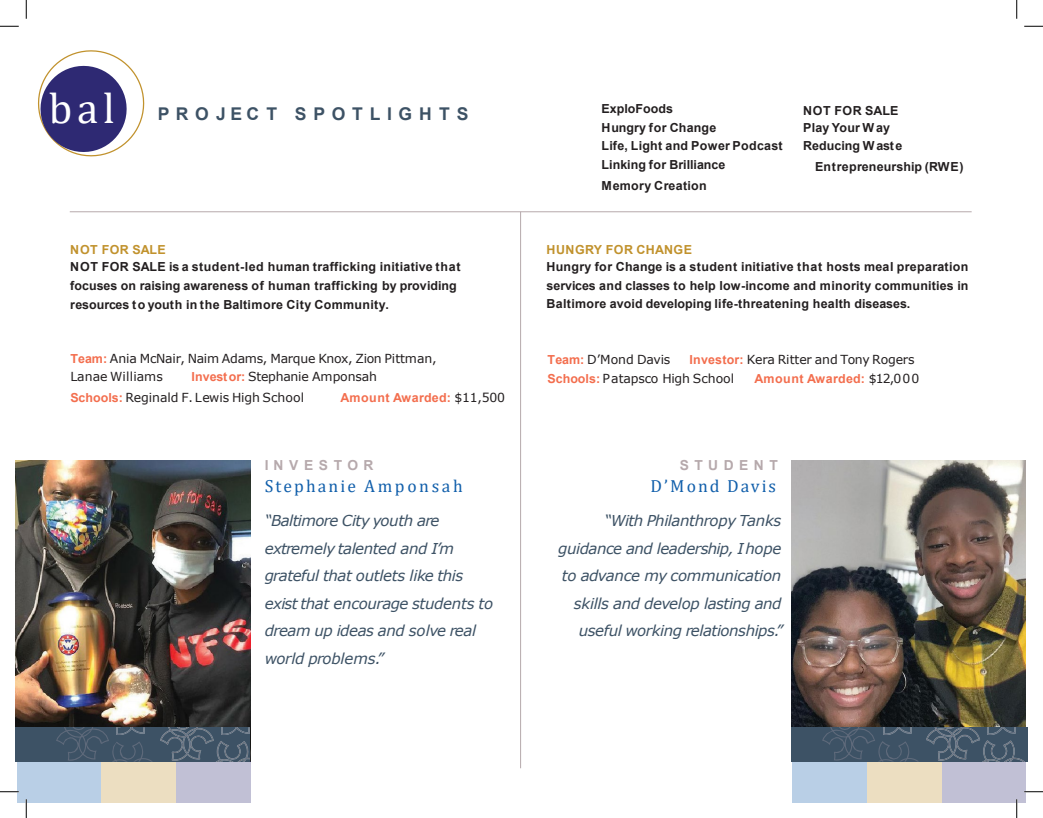
<style>
.page{position:relative;width:1043px;height:818px;background:#fff}
.page>*{position:absolute;margin:0;border:0;box-sizing:border-box;transform-origin:0 0}
.t1{font:43.25px "Cambria";color:#fff}
.t2{font:17.5px "Cambria";letter-spacing:.12em;color:#115fab}
.t3{font:700 17.5px "Arial";letter-spacing:.385em;color:#3d5265}
.t4{font:italic 15px/27.5px "Verdana";letter-spacing:-.03em;color:#3d5265}
.t5{font:700 13.75px "Arial";letter-spacing:.4em;color:#b6a9ac}
.t6{font:700 12.5px/18.8px "Arial";letter-spacing:.02em;color:#231f20}
.t7{font:12.5px/18.8px "Verdana";letter-spacing:-.01em;color:#231f20}
.t8{font:700 12.5px "Arial";letter-spacing:.035em;color:#f36e4e}
.t9{font:700 12.5px "Arial";letter-spacing:.035em;color:#c1922d}
.t10{font:700 12.5px "Arial";letter-spacing:.04em;color:#231f20}
.s1{font-family:"Arial";font-weight:700;color:#f36e4e}
.s2{font-family:"Verdana";font-weight:400;color:#231f20}
</style>
<div class="page">
<svg style="left:37px;top:50px;width:108px;height:107px"></svg>
<img style="left:15px;top:460px;width:235px;height:267px">
<div style="left:176px;top:761px;width:74px;height:41px;background:#c1c0d5"></div>
<div style="left:101px;top:761px;width:75px;height:41px;background:#ecdec1"></div>
<div style="left:17px;top:761px;width:84px;height:41px;background:#b9cfe6"></div>
<div style="left:15px;top:727px;width:235px;height:34px;background:#3d5265"></div>
<img style="left:161px;top:727px;width:89px;height:34px">
<svg style="left:56px;top:727px;width:96px;height:34px"></svg>
<svg style="left:0;top:791px;width:19px;height:1px"></svg>
<svg style="left:25px;top:799px;width:2px;height:19px"></svg>
<hr style="left:70px;top:211px;width:901px;height:1px;background:#b6a9ac">
<hr style="left:520px;top:212px;width:1px;height:556px;background:#b6a9ac">
<div style="left:942px;top:761px;width:83px;height:41px;background:#c1c0d5"></div>
<div style="left:867px;top:761px;width:74px;height:41px;background:#ecdec1"></div>
<div style="left:792px;top:761px;width:75px;height:41px;background:#b9cfe6"></div>
<div style="left:791px;top:726px;width:237px;height:35px;background:#3d5265"></div>
<img style="left:927px;top:726px;width:97px;height:35px">
<svg style="left:822px;top:726px;width:97px;height:35px"></svg>
<img style="left:791px;top:460px;width:234px;height:266px">
<svg style="left:1024px;top:790px;width:18px;height:2px"></svg>
<svg style="left:1015px;top:799px;width:2px;height:19px"></svg>
<svg style="left:0;top:26px;width:19px;height:1px"></svg>
<svg style="left:1024px;top:26px;width:18px;height:1px"></svg>
<svg style="left:26px;top:0;width:1px;height:19px"></svg>
<svg style="left:1016px;top:0;width:1px;height:19px"></svg>
<p class="t1" style="left:49px;top:83px;width:68px">bal</p>
<p class="t3" style="left:158px;top:101px;width:312px">PROJECT SPOTLIGHTS</p>
<p class="t9" style="left:70px;top:241px;width:97px">NOT FOR SALE</p>
<p class="t6" style="left:70px;top:257px;width:392px">NOT FOR SALE is a student-led human trafficking initiative that focuses on raising awareness of human trafficking by providing resources to youth in the Baltimore City Community.</p>
<p class="t7" style="left:70px;top:348px;width:368px"><span class="s1">Team:</span> Ania McNair, Naim Adams, Marque Knox, Zion Pittman,<br>Lanae Williams</p>
<p class="t7" style="left:191px;top:367px;width:187px"><span class="s1">Investor:</span> Stephanie Amponsah</p>
<p class="t7" style="left:70px;top:388px;width:235px"><span class="s1">Schools:</span> Reginald F. Lewis High School</p>
<p class="t8" style="left:340px;top:389px;width:166px">Amount Awarded: <span class="s2">$11,500</span></p>
<p class="t5" style="left:265px;top:455px;width:110px">INVESTOR</p>
<p class="t2" style="left:265px;top:475px;width:199px">Stephanie Amponsah</p>
<p class="t4" style="left:265px;top:507px;width:230px">“Baltimore City youth are extremely talented and I’m grateful that outlets like this exist that encourage students to dream up ideas and solve real world problems.”</p>
<p class="t6" style="left:601px;top:99px;width:116px">ExploFoods<br>Hungry for Change</p>
<p class="t6" style="left:601px;top:137px;width:183px">Life, Light and Power Podcast<br>Linking for Brilliance</p>
<p class="t6" style="left:601px;top:176px;width:107px">Memory Creation</p>
<p class="t10" style="left:803px;top:101px;width:97px">NOT FOR SALE</p>
<p class="t6" style="left:803px;top:118px;width:101px">Play Your Way<br>Reducing Waste</p>
<p class="t6" style="left:815px;top:157px;width:150px">Entrepreneurship (RWE)</p>
<p class="t9" style="left:546px;top:241px;width:147px">HUNGRY FOR CHANGE</p>
<p class="t6" style="left:546px;top:257px;width:423px;text-align:justify">Hungry for Change is a student initiative that hosts meal preparation services and classes to help low-income and minority communities in Baltimore avoid developing life-threatening health diseases.</p>
<p class="t7" style="left:547px;top:350px;width:124px"><span class="s1">Team:</span> D’Mond Davis</p>
<p class="t7" style="left:689px;top:350px;width:226px"><span class="s1">Investor:</span> Kera Ritter and Tony Rogers</p>
<p class="t7" style="left:547px;top:369px;width:188px"><span class="s1">Schools:</span> Patapsco High School</p>
<p class="t8" style="left:754px;top:370px;width:166px">Amount Awarded: <span class="s2">$12,000</span></p>
<p class="t5" style="left:679px;top:455px;width:99px">STUDENT</p>
<p class="t2" style="left:650px;top:475px;width:127px">D’Mond Davis</p>
<p class="t4" style="left:558px;top:506px;width:226px;text-align:right">“With Philanthropy Tanks guidance and leadership, Ihope to advance my communication skills and develop lasting and useful working relationships.”</p>
</div>
